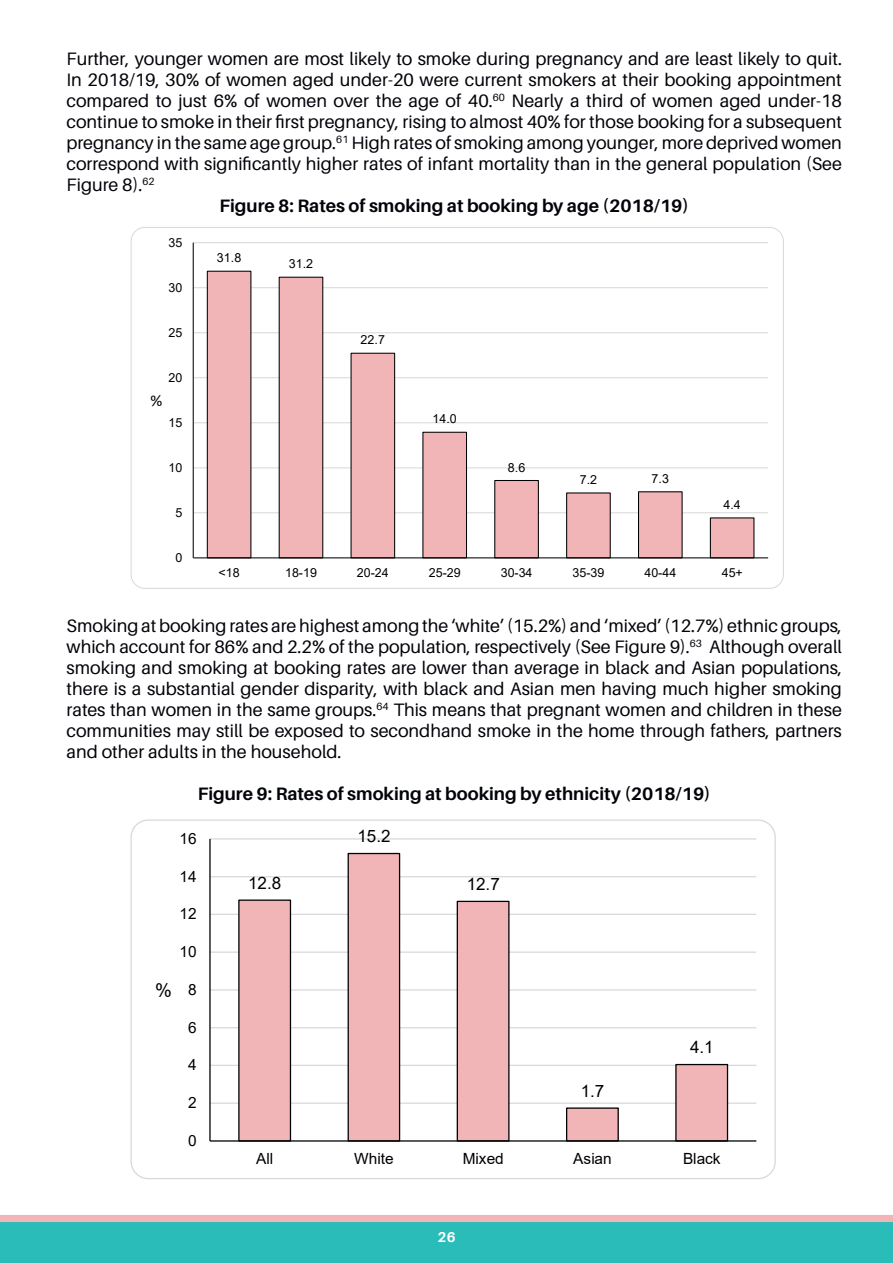
<style>
.page{position:relative;width:893px;height:1263px;background:#fff}
.page>*{position:absolute;margin:0;border:0;box-sizing:border-box;transform-origin:0 0}
.t1{font:18.9px "Arial";color:#000}
.bullet{font:18px/21px "Aileron";color:#000309;text-align:justify}
.bullet-2{font:700 18px "Aileron";color:#000309}
.t2{font:17.1px "Arial";color:#000}
.t3{font:16.65px "Calibri";color:#000}
.t4{font:15.45px "Arial";color:#000}
.t5{font:700 14.25px "Aileron";color:#fff}
.t6{font:12.45px "Arial";letter-spacing:.005em;color:#000}
</style>
<div class="page">
<svg style="left:0;top:1215px;width:893px;height:48px;background:#46bab7"></svg>
<hr style="left:193px;top:512px;width:575px;height:1px;background:#d9d9d9">
<hr style="left:193px;top:467px;width:575px;height:1px;background:#d9d9d9">
<hr style="left:193px;top:422px;width:575px;height:1px;background:#d9d9d9">
<hr style="left:193px;top:377px;width:575px;height:1px;background:#d9d9d9">
<hr style="left:193px;top:332px;width:575px;height:1px;background:#d9d9d9">
<hr style="left:193px;top:287px;width:575px;height:1px;background:#d9d9d9">
<hr style="left:193px;top:242px;width:575px;height:1px;background:#d9d9d9">
<svg style="left:206px;top:270px;width:549px;height:289px"></svg>
<hr style="left:193px;top:243px;width:1px;height:315px;background:#000">
<hr style="left:193px;top:557px;width:575px;height:1px;background:#000">
<hr style="left:210px;top:1102px;width:546px;height:2px;background:#d9d9d9">
<hr style="left:210px;top:1065px;width:546px;height:1px;background:#d9d9d9">
<hr style="left:210px;top:1027px;width:546px;height:1px;background:#d9d9d9">
<hr style="left:210px;top:989px;width:546px;height:1px;background:#d9d9d9">
<hr style="left:210px;top:951px;width:546px;height:2px;background:#d9d9d9">
<hr style="left:210px;top:914px;width:546px;height:1px;background:#d9d9d9">
<hr style="left:210px;top:876px;width:546px;height:1px;background:#d9d9d9">
<hr style="left:210px;top:838px;width:546px;height:1px;background:#d9d9d9">
<svg style="left:238px;top:852px;width:491px;height:290px"></svg>
<hr style="left:209px;top:839px;width:2px;height:302px;background:#000">
<hr style="left:210px;top:1140px;width:546px;height:1px;background:#000">
<p class="bullet" style="left:67px;top:48px;width:777px">Further, younger women are most likely to smoke during pregnancy and are least likely to quit.<br>In 2018/19, 30% of women aged under-20 were current smokers at their booking appointment compared to just 6% of women over the age of 40.<sup>60</sup> Nearly a third of women aged under-18 continue to smoke in their first pregnancy, rising to almost 40% for those booking for a subsequent pregnancy in the same age group.<sup>61</sup> High rates of smoking among younger, more deprived women correspond with significantly higher rates of infant mortality than in the general population (See Figure 8).<sup>62</sup></p>
<p class="bullet-2" style="left:219px;top:196px;width:471px">Figure 8: Rates of smoking at booking by age (2018/19)</p>
<p class="t6" style="left:169px;top:234px;width:15px">35</p>
<p class="t6" style="left:169px;top:279px;width:15px">30</p>
<p class="t6" style="left:169px;top:324px;width:15px">25</p>
<p class="t6" style="left:169px;top:369px;width:15px">20</p>
<p class="t3" style="left:150px;top:389px;width:13px">%</p>
<p class="t6" style="left:169px;top:414px;width:15px">15</p>
<p class="t6" style="left:169px;top:459px;width:15px">10</p>
<p class="t6" style="left:176px;top:504px;width:8px">5</p>
<p class="t6" style="left:176px;top:549px;width:8px">0</p>
<p class="t6" style="left:217px;top:249px;width:26px">31.8</p>
<p class="t6" style="left:289px;top:255px;width:26px">31.2</p>
<p class="t6" style="left:361px;top:331px;width:26px">22.7</p>
<p class="t6" style="left:432px;top:410px;width:26px">14.0</p>
<p class="t6" style="left:508px;top:459px;width:19px">8.6</p>
<p class="t6" style="left:580px;top:471px;width:19px">7.2</p>
<p class="t6" style="left:652px;top:470px;width:19px">7.3</p>
<p class="t6" style="left:723px;top:496px;width:19px">4.4</p>
<p class="t6" style="left:219px;top:564px;width:23px">&lt;18</p>
<p class="t6" style="left:285px;top:564px;width:33px">18-19</p>
<p class="t6" style="left:357px;top:564px;width:33px">20-24</p>
<p class="t6" style="left:429px;top:564px;width:33px">25-29</p>
<p class="t6" style="left:501px;top:564px;width:33px">30-34</p>
<p class="t6" style="left:573px;top:564px;width:33px">35-39</p>
<p class="t6" style="left:644px;top:564px;width:33px">40-44</p>
<p class="t6" style="left:722px;top:564px;width:23px">45+</p>
<p class="bullet" style="left:67px;top:615px;width:777px">Smoking at booking rates are highest among the ‘white’ (15.2%) and ‘mixed’ (12.7%) ethnic groups, which account for 86% and 2.2% of the population, respectively (See Figure 9).<sup>63</sup> Although overall smoking and smoking at booking rates are lower than average in black and Asian populations, there is a substantial gender disparity, with black and Asian men having much higher smoking rates than women in the same groups.<sup>64</sup> This means that pregnant women and children in these communities may still be exposed to secondhand smoke in the home through fathers, partners and other adults in the household.</p>
<p class="bullet-2" style="left:198px;top:784px;width:515px">Figure 9: Rates of smoking at booking by ethnicity (2018/19)</p>
<p class="t4" style="left:180px;top:828px;width:19px">16</p>
<p class="t4" style="left:180px;top:865px;width:19px">14</p>
<p class="t4" style="left:180px;top:903px;width:19px">12</p>
<p class="t1" style="left:155px;top:977px;width:18px">%</p>
<p class="t4" style="left:180px;top:941px;width:19px">10</p>
<p class="t4" style="left:188px;top:979px;width:10px">8</p>
<p class="t4" style="left:188px;top:1016px;width:10px">6</p>
<p class="t4" style="left:188px;top:1054px;width:10px">4</p>
<p class="t4" style="left:188px;top:1092px;width:10px">2</p>
<p class="t4" style="left:188px;top:1130px;width:10px">0</p>
<p class="t2" style="left:248px;top:871px;width:35px">12.8</p>
<p class="t2" style="left:357px;top:824px;width:35px">15.2</p>
<p class="t2" style="left:467px;top:872px;width:35px">12.7</p>
<p class="t2" style="left:581px;top:1079px;width:25px">1.7</p>
<p class="t2" style="left:690px;top:1035px;width:25px">4.1</p>
<p class="t4" style="left:256px;top:1148px;width:19px">All</p>
<p class="t4" style="left:354px;top:1148px;width:41px">White</p>
<p class="t4" style="left:463px;top:1148px;width:43px">Mixed</p>
<p class="t4" style="left:573px;top:1148px;width:40px">Asian</p>
<p class="t4" style="left:683px;top:1148px;width:39px">Black</p>
<p class="t5" style="left:437px;top:1229px;width:20px">26</p>
</div>
